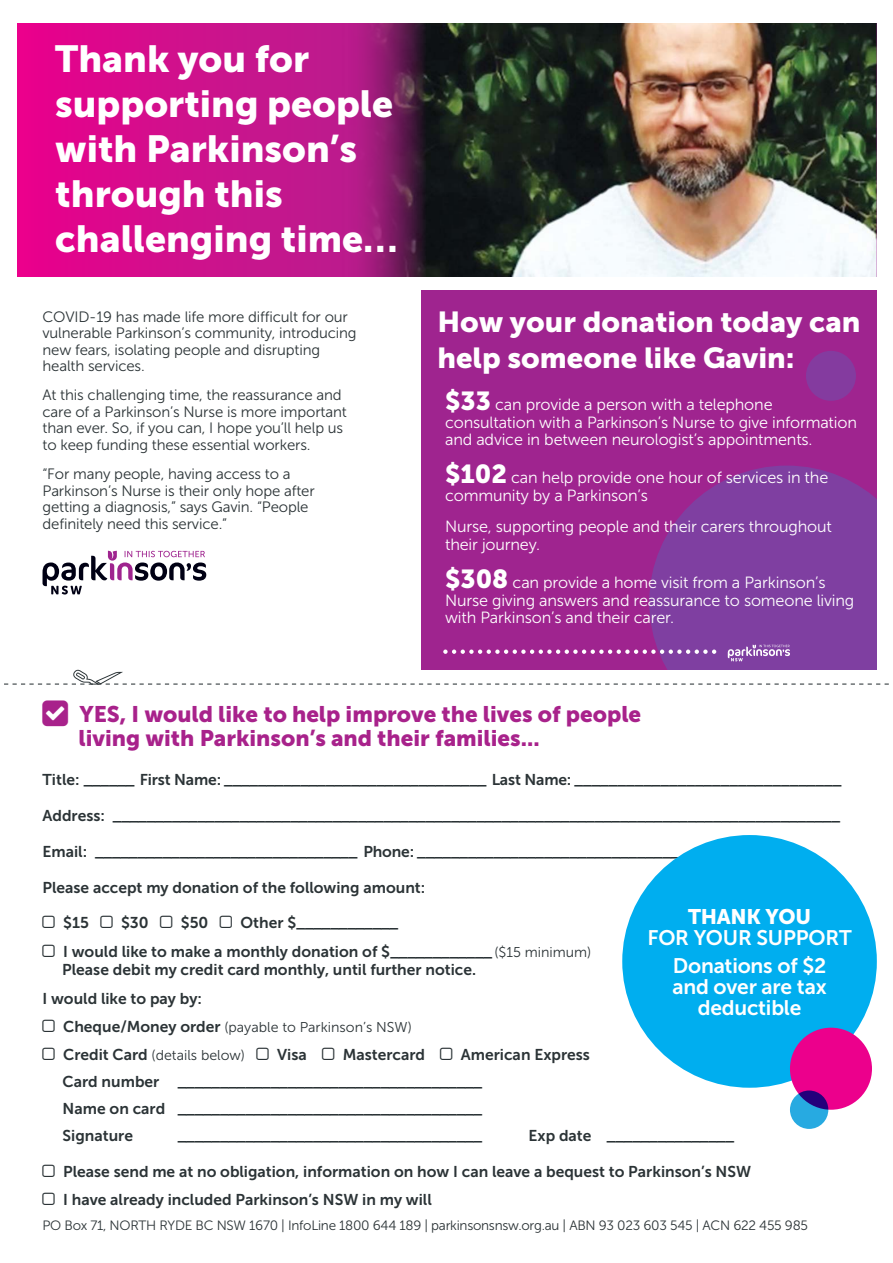
<style>
.page{position:relative;width:893px;height:1263px;background:#fff}
.page>*{position:absolute;margin:0;border:0;box-sizing:border-box;transform-origin:0 0}
.t1{font:37.5px/45px "Museo Sans 900";color:#fff}
.t2{font:28.8px/36px "Museo Sans 900";color:#fff}
.t3{font:22.5px/24.3px "Museo Sans 900";color:#a8228b}
.t4{font:21px/28.3px "Museo Sans 700";letter-spacing:-.01em;color:#fff;text-align:center}
.t5{font:21px "Museo Sans 900";letter-spacing:-.01em;color:#fff}
.t6{font:16.2px/17.9px "Museo Sans 300";letter-spacing:-.01em;color:#fff}
.t7{font:15.6px/28.3px "Museo Sans 700";color:#2b3336}
.t8{font:15px/16.5px "Museo Sans 300";letter-spacing:-.01em;color:#2b3336}
.t9{font:14.25px/28.3px "Museo Sans 300";color:#2b3336}
.t10{font:13.5px "Museo Sans 300";letter-spacing:-.02em;color:#2b3336}
.s1{font-family:"Museo Sans 900";font-size:25.95px}
.s2{font-family:"Museo Sans 300";font-size:14.25px}
.s3{font-family:"Museo Sans 700";font-size:15.6px}
</style>
<div class="page">
<svg style="left:4px;top:669px;width:885px;height:16px"></svg>
<svg style="left:43px;top:551px;width:163px;height:43px"></svg>
<div style="left:622px;top:835px;width:255px;height:253px;background:#00aeef;border-radius:50%"></div>
<div style="left:790px;top:1028px;width:82px;height:82px;background:#ec008c;border-radius:50%"></div>
<svg style="left:790px;top:1090px;width:38px;height:39px"></svg>
<svg style="left:17px;top:24px;width:325px;height:252px;background:#d10e8c"></svg>
<img style="left:342px;top:24px;width:534px;height:252px">
<div style="left:422px;top:290px;width:455px;height:380px;background:#9f248f"></div>
<svg style="left:649px;top:466px;width:228px;height:204px;background:#823b9e"></svg>
<svg style="left:443px;top:649px;width:273px;height:5px"></svg>
<svg style="left:728px;top:645px;width:62px;height:16px"></svg>
<div style="left:806px;top:351px;width:50px;height:50px;background:#843b9f;border-radius:50%"></div>
<h1 class="t1" style="left:55px;top:36px;width:344px">Thank you for supporting people with Parkinson’s through this challenging time…</h1>
<p class="t8" style="left:43px;top:308px;width:316px">COVID-19 has made life more difficult for our vulnerable Parkinson’s community, introducing new fears, isolating people and disrupting health services.</p>
<p class="t8" style="left:43px;top:387px;width:306px">At this challenging time, the reassurance and care of a Parkinson’s Nurse is more important than ever. So, if you can, I hope you’ll help us to keep funding these essential workers.</p>
<p class="t8" style="left:43px;top:466px;width:274px">“For many people, having access to a Parkinson’s Nurse is their only hope after getting a diagnosis,” says Gavin. “People definitely need this service.”</p>
<h2 class="t2" style="left:437px;top:304px;width:425px">How your donation today can help someone like Gavin:</h2>
<p class="t6" style="left:445px;top:395px;width:413px"><span class="s1">$33</span> can provide a person with a telephone consultation with a Parkinson’s Nurse to give information and advice in between neurologist’s appointments.</p>
<p class="t6" style="left:445px;top:469px;width:385px"><span class="s1">$102</span> can help provide one hour of services in the community by a Parkinson’s</p>
<p class="t6" style="left:445px;top:518px;width:388px">Nurse, supporting people and their carers throughout their journey.</p>
<p class="t6" style="left:445px;top:573px;width:411px"><span class="s1">$308</span> can provide a home visit from a Parkinson’s<br>Nurse giving answers and reassurance to someone living with Parkinson’s and their carer.</p>
<h3 class="t3" style="left:78px;top:702px;width:564px">YES, I would like to help improve the lives of people living with Parkinson’s and their families...</h3>
<p class="t7" style="left:43px;top:766px;width:801px">Title: ______ First Name: _______________________________ Last Name: _______________________________</p>
<p class="t7" style="left:43px;top:801px;width:799px">Address: ______________________________________________________________________________________</p>
<p class="t7" style="left:43px;top:837px;width:715px">Email: _______________________________ Phone: ________________________________________</p>
<p class="t7" style="left:43px;top:873px;width:384px">Please accept my donation of the following amount:</p>
<p class="t7" style="left:63px;top:909px;width:27px">$15</p>
<p class="t7" style="left:121px;top:909px;width:29px">$30</p>
<p class="t7" style="left:181px;top:909px;width:29px">$50</p>
<h3 class="t5" style="left:688px;top:904px;width:124px">THANK YOU</h3>
<h3 class="t4" style="left:647px;top:923px;width:206px">FOR YOUR SUPPORT<br>Donations of $2</h3>
<h3 class="t4" style="left:672px;top:976px;width:156px;line-height:21px">and over are tax deductible</h3>
<p class="t7" style="left:63px;top:909px;width:530px;text-indent:177px">Other $____________<br>I would like to make a monthly donation of $____________ <span class="s2">($15 minimum)</span></p>
<p class="t7" style="left:43px;top:956px;width:435px;text-indent:20px">Please debit my credit card monthly, until further notice.<br>I would like to pay by:</p>
<p class="t9" style="left:63px;top:1013px;width:350px"><span class="s3">Cheque/Money order</span> (payable to Parkinson’s NSW)<br><span class="s3">Credit Card</span> (details below)</p>
<p class="t7" style="left:63px;top:1041px;width:529px;line-height:27px;text-indent:398px">American Express Card number ____________________________________<br>Name on card ____________________________________<br>Signature</p>
<p class="t7" style="left:177px;top:1122px;width:307px">____________________________________</p>
<p class="t7" style="left:529px;top:1122px;width:207px">Exp date _______________</p>
<p class="t7" style="left:63px;top:1157px;width:689px">Please send me at no obligation, information on how I can leave a bequest to Parkinson’s NSW<br>I have already included Parkinson’s NSW in my will</p>
<p class="t10" style="left:43px;top:1218px;width:767px">PO Box 71, NORTH RYDE BC NSW 1670 | InfoLine 1800 644 189 | parkinsonsnsw.org.au | ABN 93 023 603 545 | ACN 622 455 985</p>
<p class="t7" style="left:277px;top:1041px;width:31px">Visa</p>
<p class="t7" style="left:343px;top:1041px;width:84px">Mastercard</p>
</div>
